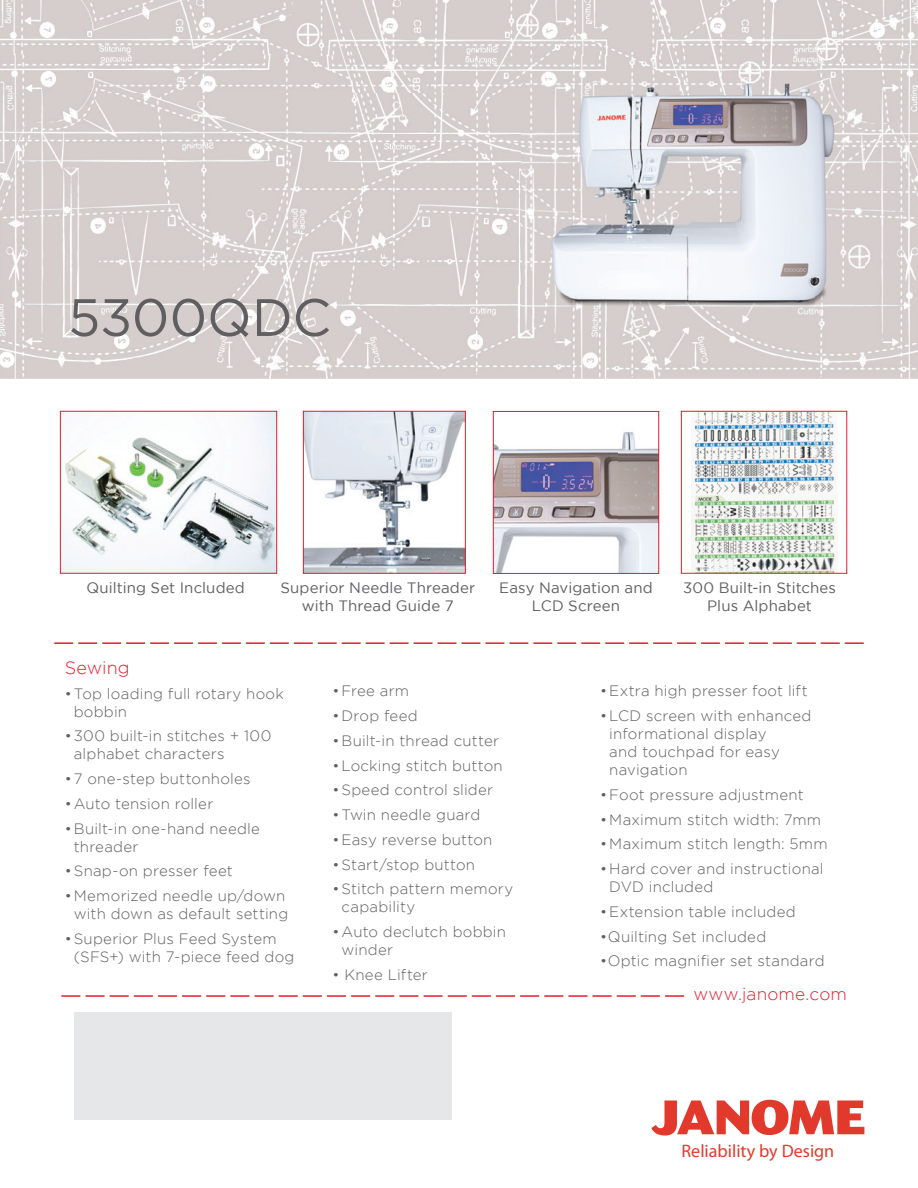
<style>
.page{position:relative;width:918px;height:1188px;background:#fff}
.page>*{position:absolute;margin:0;border:0;box-sizing:border-box;transform-origin:0 0}
.t1{font:52.5px "Gotham";letter-spacing:-.005em;color:#5f5f62}
.t2{font:18.15px "Myriad Pro";color:#e13a2d}
.t3{font:300 18px "Gotham";color:#e41d2f}
.t4{font:300 17.25px "Gotham";letter-spacing:.01em;color:#e41d2f}
.t5{font:300 15px/18px "Gotham";letter-spacing:.015em;color:#5f5f62}
.t6{font:15px/18px "Gotham";letter-spacing:.005em;color:#5f5f62;text-align:center}
</style>
<div class="page">
<img style="left:817px;top:0;width:101px;height:379px">
<img style="left:0;top:0;width:817px;height:94px">
<img style="left:0;top:285px;width:817px;height:94px">
<img style="left:0;top:94px;width:522px;height:191px">
<svg style="left:62px;top:995px;width:622px;height:2px"></svg>
<svg style="left:55px;top:642px;width:808px;height:2px"></svg>
<img style="left:305px;top:413px;width:159px;height:159px">
<div style="left:303px;top:411px;width:163px;height:163px;border:1px solid #e41d2f"></div>
<img style="left:62px;top:413px;width:213px;height:159px">
<div style="left:60px;top:411px;width:217px;height:163px;border:1px solid #e41d2f"></div>
<img style="left:495px;top:432px;width:162px;height:140px">
<div style="left:493px;top:411px;width:166px;height:163px;border:1px solid #e41d2f"></div>
<img style="left:691px;top:413px;width:145px;height:159px">
<div style="left:681px;top:411px;width:166px;height:163px;border:1px solid #e41d2f"></div>
<img style="left:522px;top:79px;width:342px;height:249px">
<div style="left:74px;top:1012px;width:378px;height:108px;background:#e6e7e9"></div>
<svg style="left:651px;top:1100px;width:213px;height:36px"></svg>
<h1 class="t1" style="left:68px;top:288px;width:264px">5300QDC</h1>
<p class="t6" style="left:87px;top:578px;width:160px">Quilting Set Included</p>
<p class="t6" style="left:280px;top:578px;width:196px">Superior Needle Threader with Thread Guide 7</p>
<p class="t6" style="left:499px;top:578px;width:155px">Easy Navigation and<br>LCD Screen</p>
<p class="t6" style="left:683px;top:578px;width:154px">300 Built-in Stitches<br>Plus Alphabet</p>
<p class="t3" style="left:65px;top:658px;width:66px">Sewing</p>
<p class="t5" style="left:74px;top:684px;width:212px;text-indent:-9px">• Top loading full rotary hook bobbin</p>
<p class="t5" style="left:74px;top:727px;width:199px;text-indent:-9px">• 300 built-in stitches + 100 alphabet characters</p>
<p class="t5" style="left:65px;top:770px;width:187px">• 7 one-step buttonholes</p>
<p class="t5" style="left:65px;top:794px;width:150px">• Auto tension roller</p>
<p class="t5" style="left:74px;top:819px;width:188px;text-indent:-9px">• Built-in one-hand needle threader</p>
<p class="t5" style="left:65px;top:862px;width:170px">• Snap-on presser feet</p>
<p class="t5" style="left:65px;top:887px;width:225px;text-align:right">• Memorized needle up/down with down as default setting</p>
<p class="t5" style="left:74px;top:929px;width:222px;text-indent:-9px">• Superior Plus Feed System (SFS+) with 7-piece feed dog</p>
<p class="t5" style="left:333px;top:682px;width:78px">• Free arm</p>
<p class="t5" style="left:333px;top:707px;width:87px">• Drop feed</p>
<p class="t5" style="left:333px;top:731px;width:168px">• Built-in thread cutter</p>
<p class="t5" style="left:333px;top:756px;width:172px">• Locking stitch button</p>
<p class="t5" style="left:333px;top:781px;width:162px">• Speed control slider</p>
<p class="t5" style="left:333px;top:806px;width:149px">• Twin needle guard</p>
<p class="t5" style="left:333px;top:830px;width:161px">• Easy reverse button</p>
<p class="t5" style="left:333px;top:855px;width:144px">• Start/stop button</p>
<p class="t5" style="left:342px;top:880px;width:173px;text-indent:-9px">• Stitch pattern memory capability</p>
<p class="t5" style="left:342px;top:923px;width:166px;text-indent:-9px">• Auto declutch bobbin winder</p>
<p class="t5" style="left:333px;top:965px;width:97px">• Knee Lifter</p>
<p class="t5" style="left:600px;top:682px;width:209px">• Extra high presser foot lift</p>
<p class="t5" style="left:609px;top:707px;width:204px;text-indent:-9px">• LCD screen with enhanced informational display<br>and touchpad for easy navigation</p>
<p class="t5" style="left:600px;top:785px;width:205px">• Foot pressure adjustment</p>
<p class="t5" style="left:600px;top:810px;width:222px">• Maximum stitch width: 7mm</p>
<p class="t5" style="left:600px;top:835px;width:229px">• Maximum stitch length: 5mm</p>
<p class="t5" style="left:609px;top:860px;width:216px;text-indent:-9px">• Hard cover and instructional<br>DVD included</p>
<p class="t5" style="left:600px;top:902px;width:197px">• Extension table included</p>
<p class="t5" style="left:600px;top:927px;width:168px">• Quilting Set included</p>
<p class="t5" style="left:600px;top:952px;width:226px">• Optic magnifier set standard</p>
<p class="t4" style="left:693px;top:985px;width:155px">www.janome.com</p>
<p class="t2" style="left:681px;top:1140px;width:154px">Reliability by Design</p>
</div>
